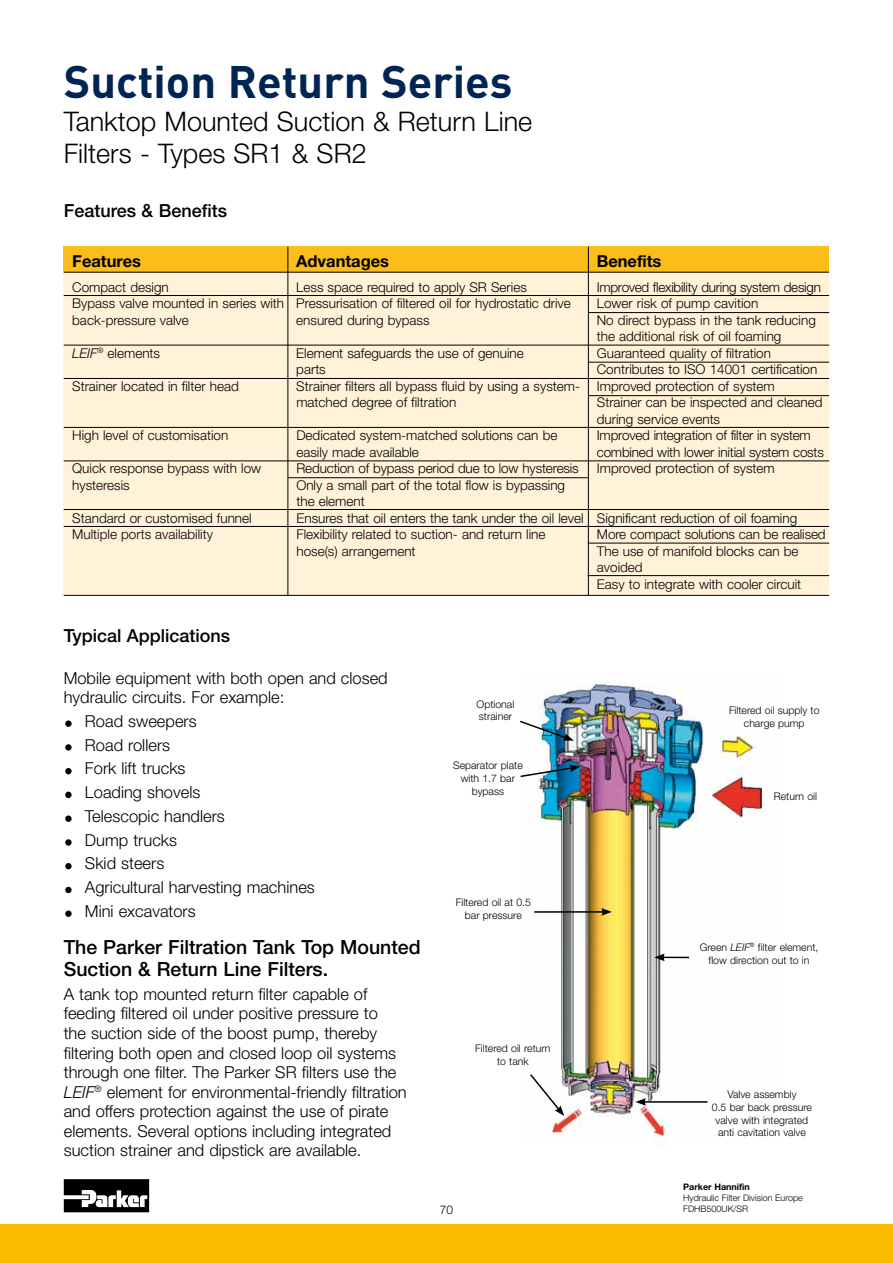
<style>
.page{position:relative;width:893px;height:1263px;background:#fff}
.page>*{position:absolute;margin:0;border:0;box-sizing:border-box;transform-origin:0 0}
.t1{font:700 45px "DINOT";color:#002454}
.t2{font:300 27px/32.4px "Helvetica Neue LT Std";color:#000}
.t3{font:500 19.5px/22.5px "Helvetica Neue LT Std";color:#000}
.t4{font:500 18px "Helvetica Neue LT Std";color:#000}
.t5{font:300 16.5px/19.5px "Helvetica Neue LT Std";color:#000}
.t6{font:700 16.5px "Helvetica Neue LT Std";color:#000}
.t7{font:300 13.5px/16.5px "Helvetica Neue LT Std";color:#000}
.t8{font:300 12px "Helvetica Neue LT Std";color:#000}
.t9{font:300 10.5px/12.6px "Helvetica Neue LT Std";color:#000;text-align:center}
.t10{font:300 9px/11.2px "Helvetica Neue LT Std";color:#000}
.t11{font:700 9px "Helvetica Neue LT Std";color:#000}
.s1{font-style:italic}
</style>
<div class="page">
<div style="left:0;top:1225px;width:893px;height:38px;background:#fabb00"></div>
<div style="left:64px;top:1179px;width:86px;height:35px;background:#adadad"></div>
<svg style="left:64px;top:1179px;width:85px;height:33px;background:#454545"></svg>
<div style="left:65px;top:720px;width:7px;height:7px;background:#000;border-radius:50%"></div>
<svg style="left:65px;top:744px;width:7px;height:7px"></svg>
<div style="left:65px;top:768px;width:7px;height:6px;background:#000;border-radius:50%"></div>
<div style="left:65px;top:792px;width:7px;height:6px;background:#000;border-radius:50%"></div>
<div style="left:65px;top:815px;width:7px;height:7px;background:#000;border-radius:50%"></div>
<svg style="left:65px;top:839px;width:7px;height:7px"></svg>
<div style="left:65px;top:863px;width:7px;height:6px;background:#000;border-radius:50%"></div>
<div style="left:65px;top:887px;width:7px;height:6px;background:#000;border-radius:50%"></div>
<div style="left:65px;top:910px;width:7px;height:7px;background:#000;border-radius:50%"></div>
<div style="left:64px;top:247px;width:765px;height:25px;background:#fbbd1a"></div>
<div style="left:64px;top:272px;width:765px;height:323px;background:#fff2d9"></div>
<hr style="left:64px;top:272px;width:765px;height:1px;background:#000">
<hr style="left:64px;top:295px;width:765px;height:1px;background:#000">
<hr style="left:588px;top:312px;width:241px;height:1px;background:#000">
<hr style="left:588px;top:362px;width:241px;height:1px;background:#000">
<hr style="left:64px;top:345px;width:765px;height:1px;background:#000">
<hr style="left:64px;top:378px;width:765px;height:1px;background:#000">
<hr style="left:64px;top:427px;width:765px;height:1px;background:#000">
<hr style="left:589px;top:395px;width:240px;height:1px;background:#000">
<hr style="left:64px;top:461px;width:765px;height:1px;background:#000">
<hr style="left:288px;top:477px;width:300px;height:1px;background:#000">
<hr style="left:64px;top:509px;width:765px;height:1px;background:#000">
<hr style="left:64px;top:526px;width:765px;height:1px;background:#000">
<hr style="left:588px;top:543px;width:241px;height:1px;background:#000">
<hr style="left:588px;top:575px;width:241px;height:1px;background:#000">
<hr style="left:64px;top:595px;width:765px;height:1px;background:#000">
<hr style="left:288px;top:247px;width:1px;height:348px;background:#000">
<hr style="left:588px;top:247px;width:1px;height:348px;background:#000">
<img style="left:538px;top:678px;width:227px;height:466px">
<svg style="left:520px;top:719px;width:54px;height:22px"></svg>
<svg style="left:654px;top:953px;width:35px;height:8px"></svg>
<svg style="left:520px;top:764px;width:60px;height:14px"></svg>
<hr style="left:534px;top:911px;width:70px;height:2px;background:#000">
<svg style="left:601px;top:908px;width:11px;height:8px"></svg>
<svg style="left:530px;top:1072px;width:34px;height:44px"></svg>
<hr style="left:644px;top:1101px;width:64px;height:2px;background:#000">
<svg style="left:635px;top:1098px;width:11px;height:8px"></svg>
<h1 class="t1" style="left:64px;top:51px;width:450px">Suction Return Series</h1>
<h2 class="t2" style="left:64px;top:104px;width:470px">Tanktop Mounted Suction &amp; Return Line<br>Filters - Types SR1 &amp; SR2</h2>
<h3 class="t4" style="left:64px;top:200px;width:165px">Features &amp; Benefits</h3>
<p class="t6" style="left:72px;top:251px;width:70px">Features</p>
<p class="t7" style="left:72px;top:279px;width:213px">Compact design<br>Bypass valve mounted in series with back-pressure valve</p>
<p class="t7" style="left:72px;top:345px;width:89px"><span class="s1">LEIF</span><sup>®</sup> elements</p>
<p class="t7" style="left:72px;top:378px;width:168px">Strainer located in filter head</p>
<p class="t7" style="left:72px;top:427px;width:158px">High level of customisation</p>
<p class="t7" style="left:72px;top:460px;width:191px">Quick response bypass with low hysteresis</p>
<p class="t7" style="left:72px;top:510px;width:181px">Standard or customised funnel<br>Multiple ports availability</p>
<p class="t6" style="left:296px;top:251px;width:94px">Advantages</p>
<p class="t7" style="left:296px;top:279px;width:276px">Less space required to apply SR Series<br>Pressurisation of filtered oil for hydrostatic drive ensured during bypass</p>
<p class="t7" style="left:296px;top:345px;width:285px">Element safeguards the use of genuine<br>parts<br>Strainer filters all bypass fluid by using a system&shy;matched degree of filtration</p>
<p class="t7" style="left:296px;top:427px;width:289px">Dedicated system-matched solutions can be easily made available<br>Reduction of bypass period due to low hysteresis Only a small part of the total flow is bypassing the element<br>Ensures that oil enters the tank under the oil level Flexibility related to suction- and return line hose(s) arrangement</p>
<p class="t6" style="left:597px;top:251px;width:66px">Benefits</p>
<p class="t7" style="left:597px;top:279px;width:229px">Improved flexibility during system design Lower risk of pump cavition<br>No direct bypass in the tank reducing the additional risk of oil foaming Guaranteed quality of filtration Contributes to ISO 14001 certification Improved protection of system<br>Strainer can be inspected and cleaned during service events<br>Improved integration of filter in system combined with lower initial system costs Improved protection of system</p>
<p class="t7" style="left:597px;top:510px;width:230px">Significant reduction of oil foaming<br>More compact solutions can be realised<br>The use of manifold blocks can be avoided<br>Easy to integrate with cooler circuit</p>
<h3 class="t4" style="left:64px;top:625px;width:168px">Typical Applications</h3>
<p class="t5" style="left:64px;top:668px;width:325px">Mobile equipment with both open and closed hydraulic circuits. For example:</p>
<p class="t5" style="left:85px;top:709px;width:231px;line-height:23.7px">Road sweepers<br>Road rollers<br>Fork lift trucks<br>Loading shovels<br>Telescopic handlers<br>Dump trucks<br>Skid steers<br>Agricultural harvesting machines<br>Mini excavators</p>
<h3 class="t3" style="left:64px;top:935px;width:358px">The Parker Filtration Tank Top Mounted<br>Suction &amp; Return Line Filters.</h3>
<p class="t5" style="left:64px;top:984px;width:345px">A tank top mounted return filter capable of feeding filtered oil under positive pressure to<br>the suction side of the boost pump, thereby filtering both open and closed loop oil systems through one filter. The Parker SR filters use the <span class="s1">LEIF</span><sup>®</sup> element for environmental-friendly filtration and offers protection against the use of pirate elements. Several options including integrated suction strainer and dipstick are available.</p>
<p class="t9" style="left:477px;top:697px;width:39px;text-align:left">Optional strainer</p>
<p class="t9" style="left:729px;top:704px;width:92px">Filtered oil supply to charge pump</p>
<p class="t9" style="left:453px;top:759px;width:71px">Separator plate with 1.7 bar bypass</p>
<p class="t9" style="left:456px;top:896px;width:77px">Filtered oil at 0.5 bar pressure</p>
<p class="t9" style="left:475px;top:1042px;width:77px">Filtered oil return to tank</p>
<p class="t9" style="left:774px;top:790px;width:45px">Return oil</p>
<p class="t9" style="left:700px;top:941px;width:120px">Green <span class="s1">LEIF</span><sup>®</sup> filter element, flow direction out to in</p>
<p class="t9" style="left:712px;top:1088px;width:102px">Valve assembly<br>0.5 bar back pressure valve with integrated anti cavitation valve</p>
<p class="t11" style="left:683px;top:1181px;width:68px">Parker Hannifin</p>
<p class="t10" style="left:683px;top:1192px;width:121px">Hydraulic Filter Division Europe<br>FDHB500UK/SR</p>
<p class="t8" style="left:440px;top:1202px;width:15px">70</p>
<p class="t10" style="left:733px;top:1203px;width:4px">.</p>
</div>
